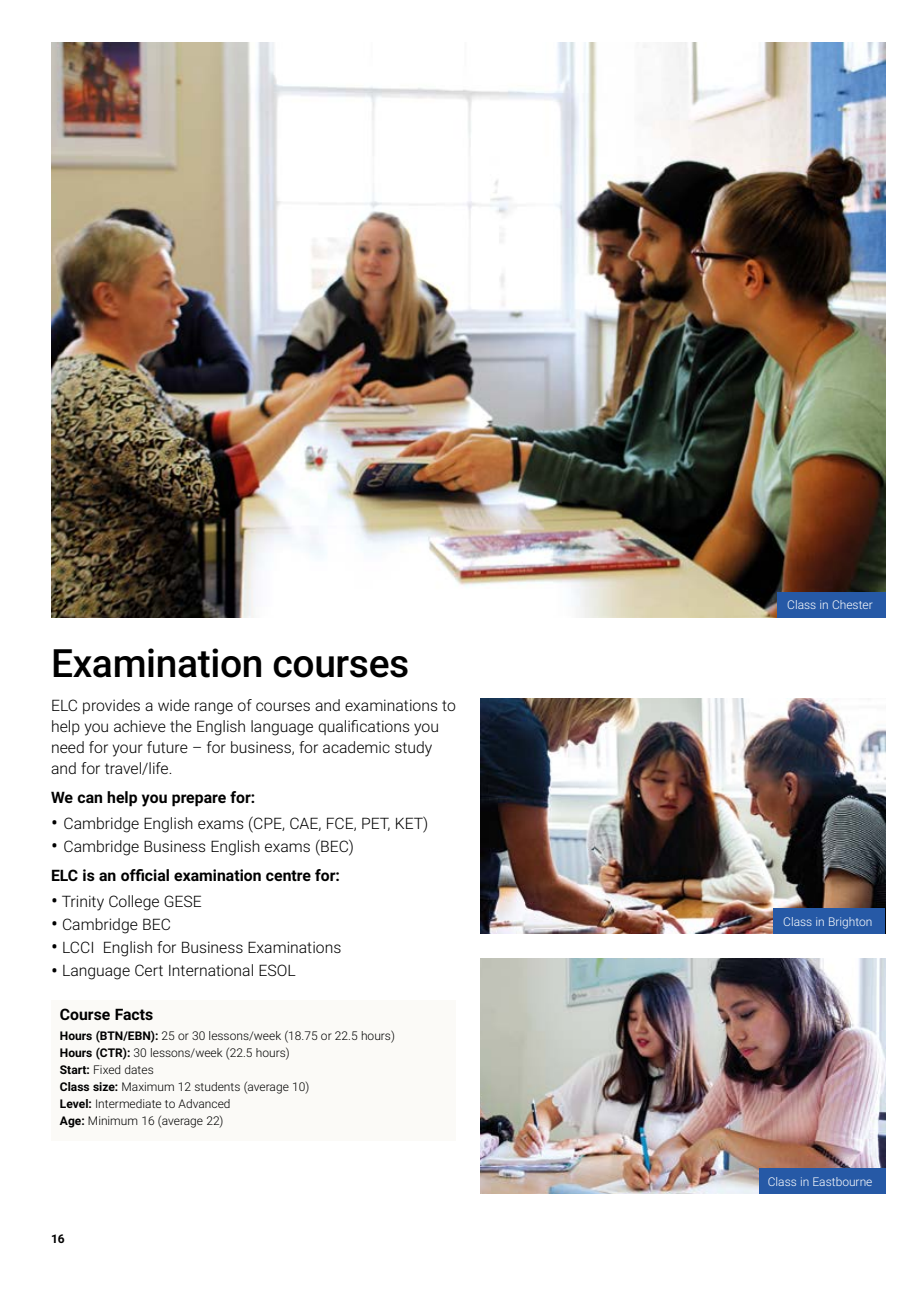
<style>
.page{position:relative;width:915px;height:1289px;background:#fff}
.page>*{position:absolute;margin:0;border:0;box-sizing:border-box;transform-origin:0 0}
.t1{font:500 39px "Roboto";letter-spacing:-.01em;color:#000}
.t2{font:300 15.75px/21px "Roboto";color:#000}
.t3{font:700 15.75px/29.5px "Roboto";color:#000}
.t4{font:300 12px/17.1px "Roboto";color:#000}
.t5{font:300 12px "Roboto";color:#fff}
.t6{font:700 12px "Roboto";color:#000}
.s1{font-size:21px}
.s2{font-weight:300;font-size:21px}
.s3{font-weight:300}
.s4{font-weight:700}
</style>
<div class="page">
<img style="left:51px;top:43px;width:834px;height:574px">
<div style="left:776px;top:592px;width:109px;height:25px;background:#2659a6"></div>
<img style="left:480px;top:698px;width:404px;height:235px">
<img style="left:480px;top:958px;width:404px;height:235px">
<div style="left:51px;top:1000px;width:404px;height:140px;background:#fbfaf7"></div>
<div style="left:773px;top:908px;width:111px;height:25px;background:#2659a6"></div>
<div style="left:759px;top:1168px;width:125px;height:25px;background:#2659a6"></div>
<h1 class="t1" style="left:51px;top:636px;width:360px">Examination courses</h1>
<p class="t2" style="left:51px;top:694px;width:406px">ELC provides a wide range of courses and examinations to help you achieve the English language qualifications you need for your future – for business, for academic study and for travel/life.</p>
<p class="t3" style="left:51px;top:782px;width:206px">We can help you prepare for:</p>
<p class="t2" style="left:51px;top:812px;width:379px"><span class="s1">•</span> Cambridge English exams (CPE, CAE, FCE, PET, KET)</p>
<p class="t3" style="left:51px;top:831px;width:304px"><span class="s2">•</span> <span class="s3">Cambridge Business English exams (BEC)<br></span>ELC is an official examination centre for:</p>
<p class="t2" style="left:51px;top:890px;width:152px"><span class="s1">•</span> Trinity College GESE</p>
<p class="t2" style="left:51px;top:913px;width:121px"><span class="s1">•</span> Cambridge BEC</p>
<p class="t2" style="left:51px;top:936px;width:292px"><span class="s1">•</span> LCCI English for Business Examinations</p>
<p class="t2" style="left:51px;top:959px;width:246px"><span class="s1">•</span> Language Cert International ESOL</p>
<p class="t3" style="left:60px;top:999px;width:95px">Course Facts</p>
<p class="t4" style="left:60px;top:1026px;width:336px"><span class="s4">Hours (BTN/EBN):</span> 25 or 30 lessons/week (18.75 or 22.5 hours)<br><span class="s4">Hours (CTR):</span> 30 lessons/week (22.5 hours)<br><span class="s4">Start:</span> Fixed dates<br><span class="s4">Class size:</span> Maximum 12 students (average 10)<br><span class="s4">Level:</span> Intermediate to Advanced<br><span class="s4">Age:</span> Minimum 16 (average 22)</p>
<p class="t6" style="left:51px;top:1230px;width:15px">16</p>
<p class="t5" style="left:787px;top:596px;width:87px">Class in Chester</p>
<p class="t5" style="left:783px;top:912px;width:91px">Class in Brighton</p>
<p class="t5" style="left:767px;top:1172px;width:106px">Class in Eastbourne</p>
</div>
